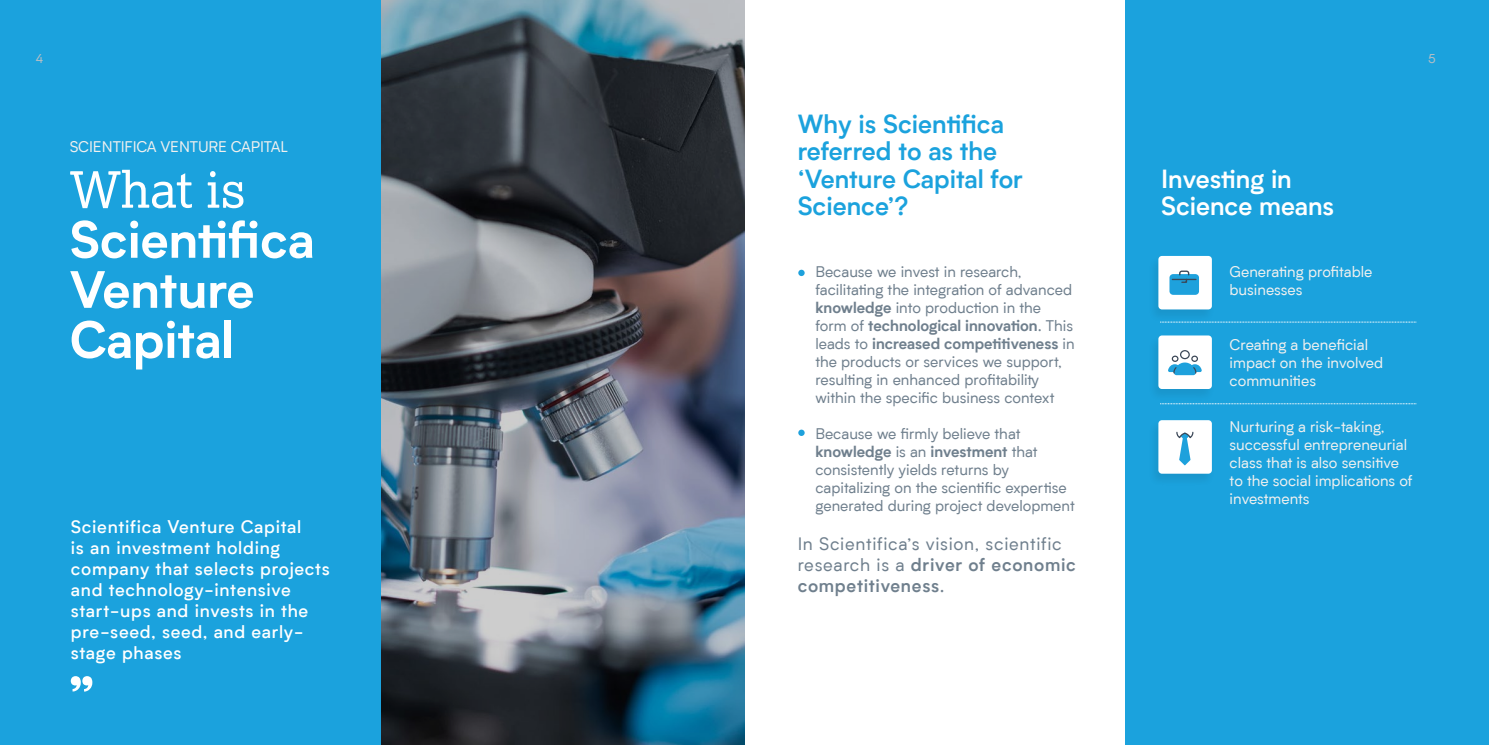
<style>
.page{position:relative;width:1489px;height:745px;background:#fff}
.page>*{position:absolute;margin:0;border:0;box-sizing:border-box;transform-origin:0 0}
.t1{font:700 62.5px "Biotif";color:#fff}
.t2{font:700 50px/50px "Biotif";color:#fff}
.t3{font:50px "Lexia";color:#fff}
.t4{font:600 25px/27.5px "Biotif";color:#1ba2dd}
.t5{font:600 25px/27.5px "Biotif";color:#fff}
.t6{font:500 17.5px/21px "Biotif";letter-spacing:.04em;color:#fff}
.t7{font:17.5px/21px "Biotif";letter-spacing:.04em;color:#6f7f8d}
.t8{font:15px/18px "Biotif";color:#6f7f8d}
.t9{font:15px/18px "Biotif";color:#f0f0ef}
.t10{font:12.5px "Biotif";color:#b5bec5}
.s1{font-weight:700}
.s2{font-weight:600}
</style>
<div class="page">
<div style="left:0;top:0;width:744px;height:744px;background:#1ba2dd"></div>
<img style="left:381px;top:0;width:363px;height:744px">
<div style="left:1125px;top:0;width:363px;height:744px;background:#1ba2dd"></div>
<div style="left:1147px;top:419px;width:68px;height:67px;background:#000;opacity:.08"></div>
<div style="left:1158px;top:420px;width:53px;height:53px;background:#fff;border-radius:4px"></div>
<div style="left:1147px;top:255px;width:68px;height:67px;background:#000;opacity:.08"></div>
<div style="left:1158px;top:256px;width:53px;height:53px;background:#fff;border-radius:4px"></div>
<div style="left:1147px;top:334px;width:68px;height:68px;background:#1a9ed8"></div>
<div style="left:1158px;top:335px;width:53px;height:54px;background:#fff;border-radius:4px"></div>
<svg style="left:1168px;top:350px;width:33px;height:25px"></svg>
<svg style="left:1160px;top:321px;width:256px;height:1px"></svg>
<svg style="left:1160px;top:403px;width:256px;height:1px"></svg>
<svg style="left:1176px;top:431px;width:17px;height:34px"></svg>
<div style="left:798px;top:269px;width:6px;height:7px;background:#1ea1dc;border-radius:50%"></div>
<svg style="left:798px;top:429px;width:6px;height:6px"></svg>
<div style="left:1169px;top:274px;width:29px;height:20px;background:#1ea1dc;border-radius:4px"></div>
<hr style="left:1171px;top:278px;width:25px;height:2px;background:#3b4757">
<svg style="left:1178px;top:270px;width:11px;height:13px"></svg>
<p class="t10" style="left:35px;top:50px;width:9px">4</p>
<p class="t9" style="left:70px;top:137px;width:220px">SCIENTIFICA VENTURE CAPITAL</p>
<h2 class="t3" style="left:70px;top:158px;width:177px">What is</h2>
<h2 class="t2" style="left:70px;top:211px;width:246px">Scientifica<br>Venture<br>Capital</h2>
<p class="t6" style="left:71px;top:515px;width:260px">Scientifica Venture Capital<br>is an investment holding company that selects projects and technology-intensive start-ups and invests in the pre-seed, seed, and early&shy;stage phases</p>
<h1 class="t1" style="left:96px;top:715px;width:31px;rotate:-180deg">“</h1>
<h3 class="t4" style="left:797px;top:108px;width:227px">Why is Scientifica referred to as the ‘Venture Capital for<br>Science’?</h3>
<p class="t8" style="left:815px;top:261px;width:261px">Because we invest in research, facilitating the integration of advanced <span class="s1">knowledge</span> into production in the form of <span class="s1">technological innovation</span>. This leads to <span class="s1">increased competitiveness</span> in the products or services we support, resulting in enhanced profitability within the specific business context</p>
<p class="t8" style="left:815px;top:423px;width:261px">Because we firmly believe that <span class="s1">knowledge</span> is an <span class="s1">investment</span> that consistently yields returns by capitalizing on the scientific expertise generated during project development</p>
<p class="t7" style="left:797px;top:532px;width:280px">In Scientifica’s vision, scientific research is a <span class="s2">driver of economic competitiveness</span>.</p>
<p class="t10" style="left:1428px;top:50px;width:9px">5</p>
<h3 class="t5" style="left:1160px;top:163px;width:174px">Investing in<br>Science means</h3>
<p class="t9" style="left:1229px;top:262px;width:144px">Generating profitable businesses</p>
<p class="t9" style="left:1229px;top:335px;width:155px">Creating a beneficial impact on the involved communities</p>
<p class="t9" style="left:1229px;top:417px;width:184px">Nurturing a risk-taking, successful entrepreneurial class that is also sensitive to the social implications of investments</p>
</div>
